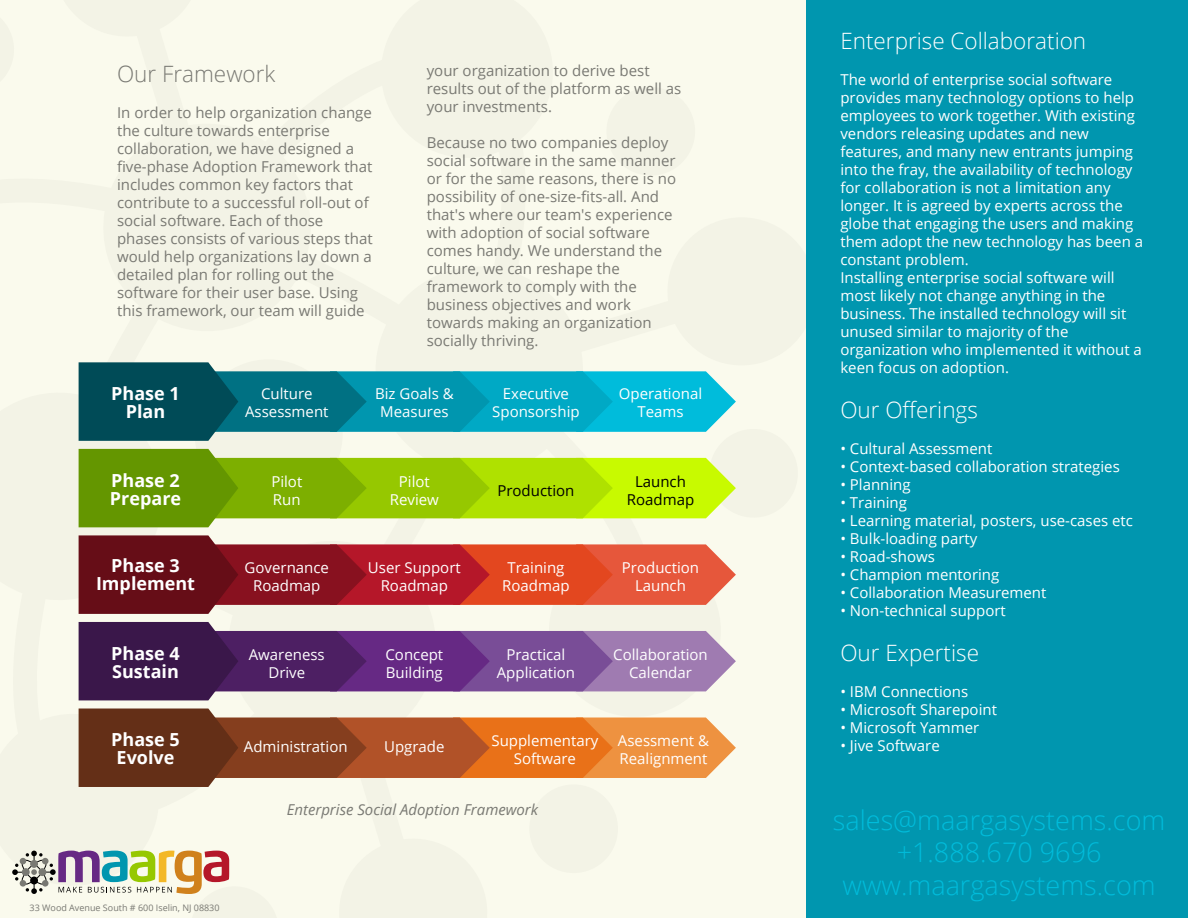
<style>
.page{position:relative;width:1188px;height:918px;background:#fff}
.page>*{position:absolute;margin:0;border:0;box-sizing:border-box;transform-origin:0 0}
.t1{font:300 27px/32.4px "Open Sans";color:#00bcdb;text-align:center}
.t2{font:300 22.5px "Open Sans";color:#fff}
.t3{font:300 22.5px "Open Sans";color:#797973}
.t4{font:700 18px/18px "Open Sans";color:#fff}
.t5{font:15px/18px "Open Sans";color:#fff;text-align:center}
.t6{font:15px/18px "Open Sans";color:#797973}
.t7{font:italic 15px "Open Sans";color:#797973}
.t8{font:15px/18px "Open Sans";color:#000;text-align:center}
.t9{font:9px "Open Sans";color:#797973}
</style>
<div class="page">
<div style="left:0;top:0;width:807px;height:918px;background:#fafaed"></div>
<div style="left:601px;top:82px;width:99px;height:99px;background:#f3f3e6"></div>
<div style="left:0;top:0;width:19px;height:99px;background:#fafaed"></div>
<div style="left:807px;top:0;width:381px;height:918px;background:#0096af"></div>
<svg style="left:79px;top:351px;width:724px;height:176px;background:#86c184"></svg>
<svg style="left:79px;top:535px;width:657px;height:79px;background:#b8514c"></svg>
<svg style="left:79px;top:622px;width:657px;height:78px;background:#7f5c8f"></svg>
<svg style="left:12px;top:709px;width:724px;height:209px;background:#dec7af"></svg>
<h2 class="t3" style="left:117px;top:58px;width:160px">Our Framework</h2>
<p class="t6" style="left:117px;top:103px;width:257px">In order to help organization change the culture towards enterprise collaboration, we have designed a five-phase Adoption Framework that includes common key factors that contribute to a successful roll-out of social software. Each of those phases consists of various steps that would help organizations lay down a detailed plan for rolling out the software for their user base. Using this framework, our team will guide</p>
<p class="t6" style="left:427px;top:61px;width:256px">your organization to derive best results out of the platform as well as your investments.</p>
<p class="t6" style="left:427px;top:133px;width:251px">Because no two companies deploy social software in the same manner or for the same reasons, there is no possibility of one-size-fits-all. And that's where our team's experience with adoption of social software comes handy. We understand the culture, we can reshape the framework to comply with the business objectives and work towards making an organization socially thriving.</p>
<p class="t4" style="left:111px;top:384px;width:70px;text-align:center">Phase 1<br>Plan</p>
<p class="t5" style="left:245px;top:384px;width:85px">Culture<br>Assessment</p>
<p class="t5" style="left:375px;top:384px;width:80px">Biz Goals &amp;<br>Measures</p>
<p class="t5" style="left:492px;top:384px;width:89px">Executive<br>Sponsorship</p>
<p class="t5" style="left:619px;top:384px;width:85px">Operational<br>Teams</p>
<p class="t4" style="left:110px;top:471px;width:73px">Phase 2<br>Prepare</p>
<p class="t5" style="left:271px;top:472px;width:32px;text-align:left">Pilot<br>Run</p>
<p class="t5" style="left:390px;top:472px;width:51px">Pilot<br>Review</p>
<p class="t8" style="left:497px;top:481px;width:79px">Production</p>
<p class="t8" style="left:627px;top:472px;width:69px">Launch<br>Roadmap</p>
<p class="t4" style="left:96px;top:556px;width:101px;text-align:center">Phase 3<br>Implement</p>
<p class="t5" style="left:245px;top:558px;width:86px">Governance<br>Roadmap</p>
<p class="t5" style="left:368px;top:558px;width:94px">User Support<br>Roadmap</p>
<p class="t5" style="left:502px;top:558px;width:69px">Training<br>Roadmap</p>
<p class="t5" style="left:622px;top:558px;width:79px">Production<br>Launch</p>
<p class="t4" style="left:111px;top:644px;width:70px">Phase 4<br>Sustain</p>
<p class="t5" style="left:249px;top:645px;width:77px">Awareness<br>Drive</p>
<p class="t5" style="left:385px;top:645px;width:59px;text-align:left">Concept<br>Building</p>
<p class="t5" style="left:497px;top:645px;width:80px">Practical<br>Application</p>
<p class="t5" style="left:613px;top:645px;width:96px">Collaboration<br>Calendar</p>
<p class="t4" style="left:111px;top:730px;width:70px">Phase 5<br>Evolve</p>
<p class="t5" style="left:244px;top:737px;width:105px">Administration</p>
<p class="t5" style="left:384px;top:737px;width:62px">Upgrade</p>
<p class="t5" style="left:491px;top:731px;width:108px">Supplementary<br>Software</p>
<p class="t5" style="left:618px;top:731px;width:93px;text-align:left">Asessment &amp;<br>Realignment</p>
<h2 class="t2" style="left:840px;top:25px;width:247px">Enterprise Collaboration</h2>
<p class="t5" style="left:840px;top:70px;width:304px;text-align:left">The world of enterprise social software provides many technology options to help employees to work together. With existing vendors releasing updates and new features, and many new entrants jumping into the fray, the availability of technology for collaboration is not a limitation any longer. It is agreed by experts across the globe that engaging the users and making them adopt the new technology has been a constant problem.<br>Installing enterprise social software will most likely not change anything in the business. The installed technology will sit unused similar to majority of the organization who implemented it without a keen focus on adoption.</p>
<h2 class="t2" style="left:840px;top:394px;width:139px">Our Offerings</h2>
<p class="t5" style="left:840px;top:439px;width:154px">• Cultural Assessment</p>
<p class="t5" style="left:840px;top:457px;width:281px">• Context-based collaboration strategies</p>
<p class="t5" style="left:840px;top:475px;width:72px">• Planning</p>
<p class="t5" style="left:840px;top:493px;width:68px">• Training</p>
<p class="t5" style="left:840px;top:511px;width:294px">• Learning material, posters, use-cases etc</p>
<p class="t5" style="left:840px;top:529px;width:138px">• Bulk-loading party</p>
<p class="t5" style="left:840px;top:547px;width:96px">• Road-shows</p>
<p class="t5" style="left:840px;top:565px;width:160px">• Champion mentoring</p>
<p class="t5" style="left:840px;top:583px;width:208px">• Collaboration Measurement</p>
<p class="t5" style="left:840px;top:601px;width:167px">• Non-technical support</p>
<h2 class="t2" style="left:840px;top:637px;width:140px">Our Expertise</h2>
<p class="t5" style="left:840px;top:682px;width:129px">• IBM Connections</p>
<p class="t5" style="left:840px;top:700px;width:158px">• Microsoft Sharepoint</p>
<p class="t5" style="left:840px;top:718px;width:140px">• Microsoft Yammer</p>
<p class="t5" style="left:840px;top:736px;width:101px">• Jive Software</p>
<p class="t9" style="left:30px;top:901px;width:192px">33 Wood Avenue South # 600 Iselin, NJ 08830</p>
<p class="t7" style="left:287px;top:799px;width:253px">Enterprise Social Adoption Framework</p>
<h1 class="t1" style="left:833px;top:803px;width:334px">sales@maargasystems.com +1.888.670 9696 www.maargasystems.com</h1>
</div>
